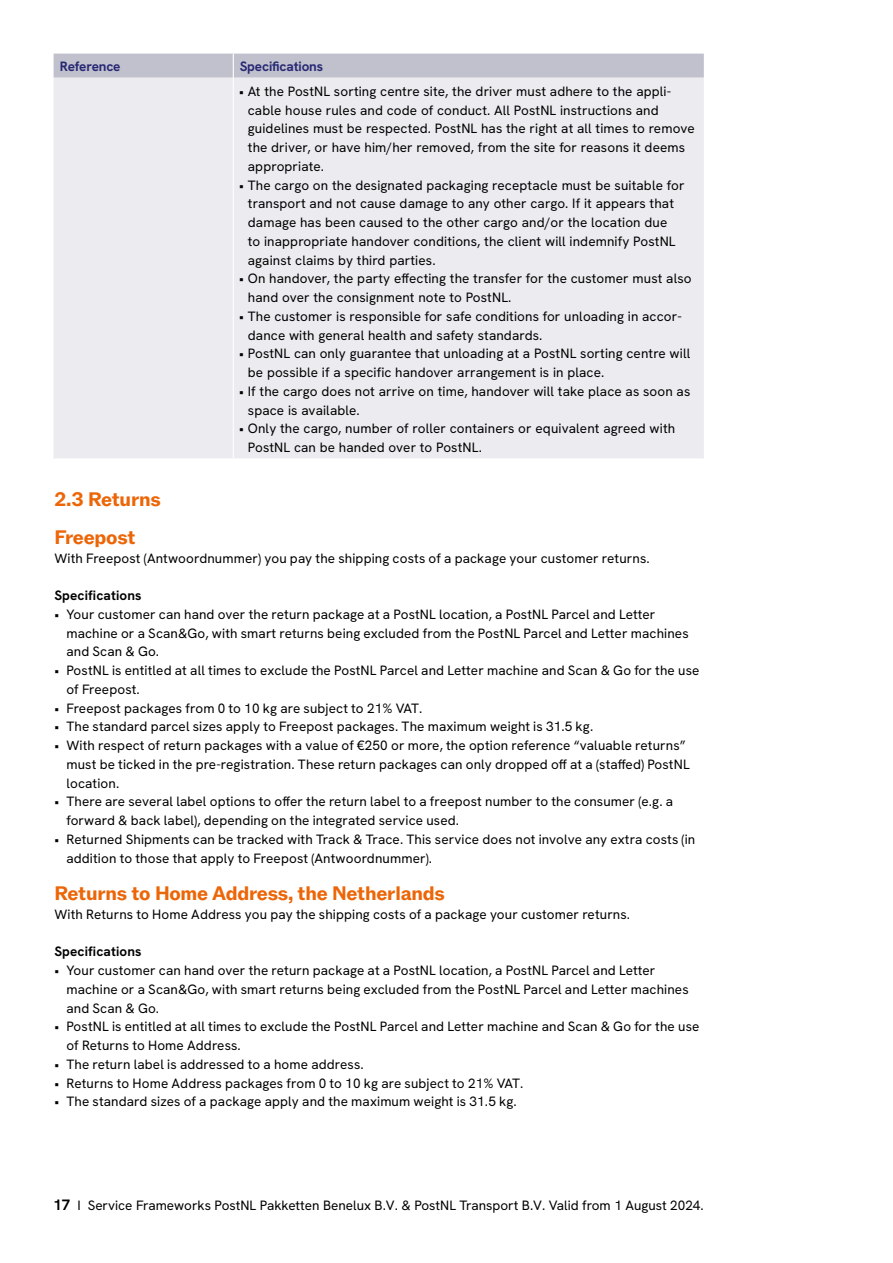
<style>
.page{position:relative;width:893px;height:1263px;background:#fff}
.page>*{position:absolute;margin:0;border:0;box-sizing:border-box;transform-origin:0 0}
.t1{font:700 19.5px/37.5px "ABCROM";letter-spacing:-.01em;color:#ec6608}
.t2{font:13.5px/18.8px "Hanken Grotesk";letter-spacing:.01em;color:#000}
.t3{font:700 13.5px "Hanken Grotesk";letter-spacing:.01em;color:#000}
.t4{font:700 13.5px "Hanken Grotesk";letter-spacing:-.01em;color:#272774}
.s1{font-weight:700;font-size:15px}
</style>
<div class="page">
<div style="left:54px;top:78px;width:650px;height:380px;background:#ecebef"></div>
<hr style="left:233px;top:78px;width:1px;height:380px;background:#fff">
<div style="left:54px;top:54px;width:650px;height:24px;background:#c1c1cd"></div>
<p class="t4" style="left:60px;top:58px;width:62px">Reference</p>
<p class="t4" style="left:240px;top:58px;width:85px">Specifications</p>
<p class="t2" style="left:248px;top:81px;width:448px;text-indent:-9px">• At the PostNL sorting centre site, the driver must adhere to the appli&shy;cable house rules and code of conduct. All PostNL instructions and guidelines must be respected. PostNL has the right at all times to remove the driver, or have him/her removed, from the site for reasons it deems appropriate.</p>
<p class="t2" style="left:248px;top:175px;width:438px;text-indent:-9px">• The cargo on the designated packaging receptacle must be suitable for transport and not cause damage to any other cargo. If it appears that damage has been caused to the other cargo and/or the location due<br>to inappropriate handover conditions, the client will indemnify PostNL against claims by third parties.</p>
<p class="t2" style="left:248px;top:269px;width:445px;text-indent:-9px">• On handover, the party effecting the transfer for the customer must also hand over the consignment note to PostNL.</p>
<p class="t2" style="left:248px;top:306px;width:435px;text-indent:-9px">• The customer is responsible for safe conditions for unloading in accor&shy;dance with general health and safety standards.</p>
<p class="t2" style="left:248px;top:344px;width:444px;text-indent:-9px">• PostNL can only guarantee that unloading at a PostNL sorting centre will be possible if a specific handover arrangement is in place.</p>
<p class="t2" style="left:248px;top:381px;width:444px;text-indent:-9px">• If the cargo does not arrive on time, handover will take place as soon as space is available.</p>
<p class="t2" style="left:248px;top:419px;width:429px;text-indent:-9px">• Only the cargo, number of roller containers or equivalent agreed with<br>PostNL can be handed over to PostNL.</p>
<h1 class="t1" style="left:54px;top:481px;width:108px">2.3 Returns<br>Freepost</h1>
<p class="t2" style="left:54px;top:548px;width:597px">With Freepost (Antwoordnummer) you pay the shipping costs of a package your customer returns.</p>
<p class="t3" style="left:54px;top:587px;width:89px">Specifications</p>
<p class="t2" style="left:66px;top:604px;width:624px;text-indent:-12px">• Your customer can hand over the return package at a PostNL location, a PostNL Parcel and Letter machine or a Scan&amp;Go, with smart returns being excluded from the PostNL Parcel and Letter machines and Scan &amp; Go.</p>
<p class="t2" style="left:66px;top:661px;width:634px;text-indent:-12px">• PostNL is entitled at all times to exclude the PostNL Parcel and Letter machine and Scan &amp; Go for the use of Freepost.</p>
<p class="t2" style="left:54px;top:698px;width:369px">• Freepost packages from 0 to 10 kg are subject to 21% VAT.</p>
<p class="t2" style="left:54px;top:717px;width:540px">• The standard parcel sizes apply to Freepost packages. The maximum weight is 31.5 kg.</p>
<p class="t2" style="left:66px;top:736px;width:625px;text-indent:-12px">• With respect of return packages with a value of €250 or more, the option reference “valuable returns” must be ticked in the pre-registration. These return packages can only dropped off at a (staffed) PostNL location.</p>
<p class="t2" style="left:66px;top:792px;width:608px;text-indent:-12px">• There are several label options to offer the return label to a freepost number to the consumer (e.g. a forward &amp; back label), depending on the integrated service used.</p>
<p class="t2" style="left:66px;top:829px;width:630px;text-indent:-12px">• Returned Shipments can be tracked with Track &amp; Trace. This service does not involve any extra costs (in addition to those that apply to Freepost (Antwoordnummer).</p>
<h1 class="t1" style="left:54px;top:875px;width:392px">Returns to Home Address, the Netherlands</h1>
<p class="t2" style="left:54px;top:904px;width:577px">With Returns to Home Address you pay the shipping costs of a package your customer returns.</p>
<p class="t3" style="left:54px;top:943px;width:89px">Specifications</p>
<p class="t2" style="left:66px;top:961px;width:624px;text-indent:-12px">• Your customer can hand over the return package at a PostNL location, a PostNL Parcel and Letter machine or a Scan&amp;Go, with smart returns being excluded from the PostNL Parcel and Letter machines and Scan &amp; Go.</p>
<p class="t2" style="left:66px;top:1017px;width:634px;text-indent:-12px">• PostNL is entitled at all times to exclude the PostNL Parcel and Letter machine and Scan &amp; Go for the use of Returns to Home Address.</p>
<p class="t2" style="left:54px;top:1054px;width:311px">• The return label is addressed to a home address.</p>
<p class="t2" style="left:54px;top:1073px;width:470px">• Returns to Home Address packages from 0 to 10 kg are subject to 21% VAT.</p>
<p class="t2" style="left:54px;top:1092px;width:464px">• The standard sizes of a package apply and the maximum weight is 31.5 kg.</p>
<p class="t2" style="left:54px;top:1195px;width:652px"><span class="s1">17</span> I Service Frameworks PostNL Pakketten Benelux B.V. &amp; PostNL Transport B.V. Valid from 1 August 2024.</p>
</div>
